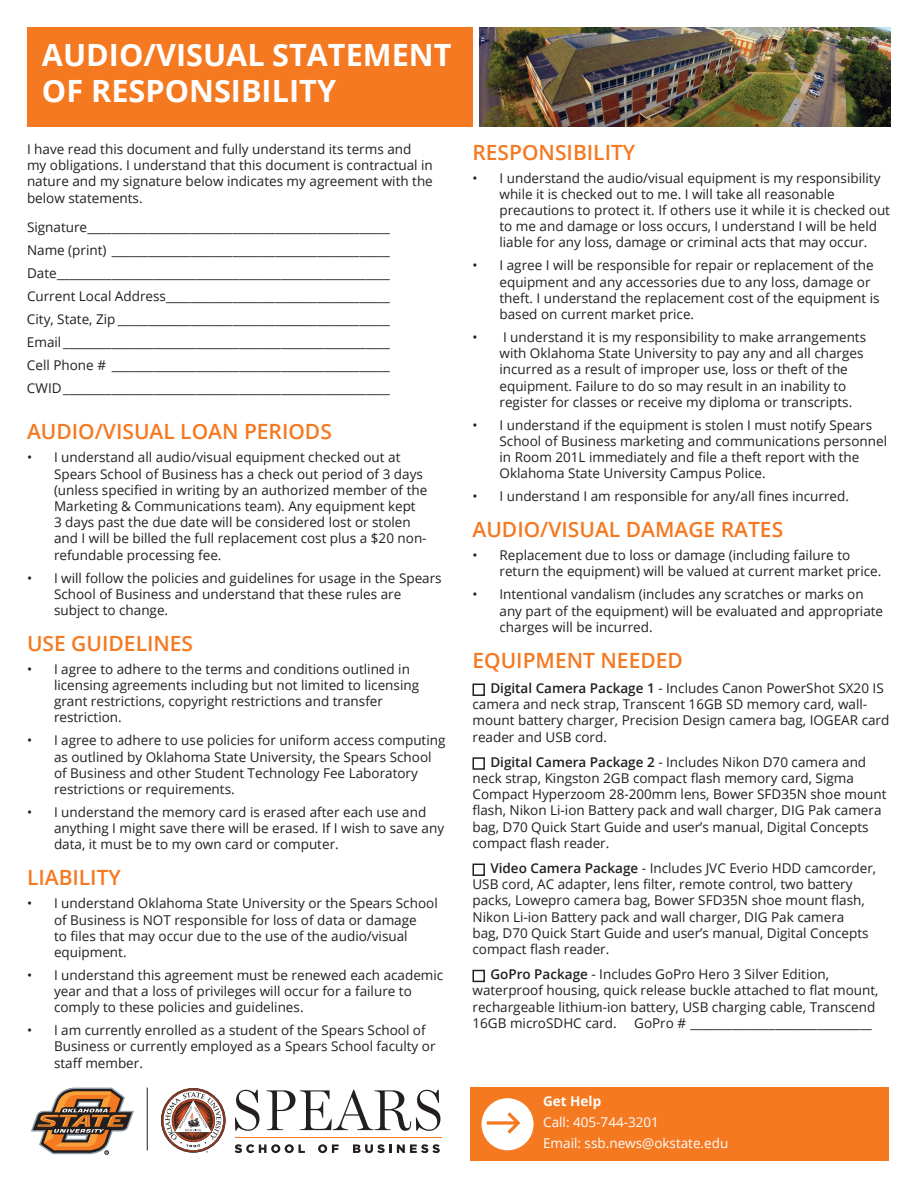
<style>
.page{position:relative;width:918px;height:1188px;background:#fff}
.page>*{position:absolute;margin:0;border:0;box-sizing:border-box;transform-origin:0 0}
.t1{font:700 30.6px/36.8px "Open Sans";color:#fff}
.t2{font:600 21px "Open Sans";color:#f47921}
.t3{font:13.5px/16.2px "Open Sans";color:#231f20}
.t4{font:13.5px/21px "Open Sans";color:#fff}
.t5{font:700 13.5px "Open Sans";color:#fff}
.s1{font-weight:600}
</style>
<div class="page">
<div style="left:27px;top:27px;width:445px;height:99px;background:#f47921"></div>
<div style="left:472px;top:684px;width:13px;height:12px;border:2px solid #231f20"></div>
<div style="left:472px;top:757px;width:13px;height:13px;border:2px solid #231f20"></div>
<div style="left:472px;top:864px;width:13px;height:12px;border:2px solid #231f20"></div>
<div style="left:472px;top:970px;width:13px;height:12px;border:2px solid #231f20"></div>
<div style="left:470px;top:1088px;width:419px;height:73px;background:#f47921"></div>
<div style="left:481px;top:1098px;width:53px;height:52px;background:#fff;border-radius:50%"></div>
<svg style="left:487px;top:1112px;width:33px;height:22px"></svg>
<svg style="left:31px;top:1088px;width:103px;height:66px"></svg>
<hr style="left:147px;top:1088px;width:1px;height:62px;background:#231f20">
<hr style="left:235px;top:1137px;width:207px;height:1px;background:#f47921">
<svg style="left:235px;top:1090px;width:24px;height:41px"></svg>
<svg style="left:266px;top:1090px;width:174px;height:41px"></svg>
<svg style="left:235px;top:1144px;width:70px;height:9px"></svg>
<svg style="left:318px;top:1144px;width:21px;height:9px"></svg>
<svg style="left:353px;top:1144px;width:87px;height:9px"></svg>
<svg style="left:161px;top:1088px;width:65px;height:65px"></svg>
<img style="left:480px;top:27px;width:411px;height:99px">
<h1 class="t1" style="left:42px;top:35px;width:411px">AUDIO/VISUAL STATEMENT<br>OF RESPONSIBILITY</h1>
<p class="t3" style="left:27px;top:141px;width:407px">I have read this document and fully understand its terms and my obligations. I understand that this document is contractual in nature and my signature below indicates my agreement with the below statements.</p>
<p class="t3" style="left:27px;top:216px;width:364px;line-height:23px;text-align:justify">Signature__________________________________________________ Name (print) ______________________________________________ Date_______________________________________________________ Current Local Address_____________________________________ City, State, Zip _____________________________________________ Email ______________________________________________________ Cell Phone # ______________________________________________ CWID______________________________________________________</p>
<h2 class="t2" style="left:27px;top:417px;width:306px">AUDIO/VISUAL LOAN PERIODS</h2>
<p class="t3" style="left:54px;top:449px;width:375px;text-indent:-27px">• I understand all audio/visual equipment checked out at Spears School of Business has a check out period of 3 days (unless specified in writing by an authorized member of the Marketing &amp; Communications team). Any equipment kept<br>3 days past the due date will be considered lost or stolen and I will be billed the full replacement cost plus a $20 non&shy;refundable processing fee.</p>
<p class="t3" style="left:54px;top:569px;width:389px;text-indent:-27px">• I will follow the policies and guidelines for usage in the Spears<br>School of Business and understand that these rules are subject to change.</p>
<h2 class="t2" style="left:27px;top:629px;width:168px">USE GUIDELINES</h2>
<p class="t3" style="left:54px;top:661px;width:367px;text-indent:-27px">• I agree to adhere to the terms and conditions outlined in licensing agreements including but not limited to licensing grant restrictions, copyright restrictions and transfer restriction.</p>
<p class="t3" style="left:54px;top:732px;width:393px;text-indent:-27px">• I agree to adhere to use policies for uniform access computing as outlined by Oklahoma State University, the Spears School of Business and other Student Technology Fee Laboratory restrictions or requirements.</p>
<p class="t3" style="left:54px;top:804px;width:392px;text-indent:-27px">• I understand the memory card is erased after each use and anything I might save there will be erased. If I wish to save any data, it must be to my own card or computer.</p>
<h2 class="t2" style="left:27px;top:863px;width:96px">LIABILITY</h2>
<p class="t3" style="left:54px;top:895px;width:385px;text-indent:-27px">• I understand Oklahoma State University or the Spears School of Business is NOT responsible for loss of data or damage<br>to files that may occur due to the use of the audio/visual equipment.</p>
<p class="t3" style="left:54px;top:967px;width:391px;text-indent:-27px">• I understand this agreement must be renewed each academic year and that a loss of privileges will occur for a failure to comply to these policies and guidelines.</p>
<p class="t3" style="left:54px;top:1022px;width:383px;text-indent:-27px">• I am currently enrolled as a student of the Spears School of<br>Business or currently employed as a Spears School faculty or staff member.</p>
<h2 class="t2" style="left:472px;top:138px;width:164px">RESPONSIBILITY</h2>
<p class="t3" style="left:500px;top:169px;width:392px;text-indent:-27px">• I understand the audio/visual equipment is my responsibility while it is checked out to me. I will take all reasonable precautions to protect it. If others use it while it is checked out to me and damage or loss occurs, I understand I will be held liable for any loss, damage or criminal acts that may occur.</p>
<p class="t3" style="left:500px;top:257px;width:382px;text-indent:-27px">• I agree I will be responsible for repair or replacement of the equipment and any accessories due to any loss, damage or theft. I understand the replacement cost of the equipment is based on current market price.</p>
<p class="t3" style="left:500px;top:329px;width:368px;text-indent:-27px">• I understand it is my responsibility to make arrangements with Oklahoma State University to pay any and all charges incurred as a result of improper use, loss or theft of the equipment. Failure to do so may result in an inability to register for classes or receive my diploma or transcripts.</p>
<p class="t3" style="left:500px;top:416px;width:389px;text-indent:-27px">• I understand if the equipment is stolen I must notify Spears School of Business marketing and communications personnel in Room 201L immediately and file a theft report with the Oklahoma State University Campus Police.</p>
<p class="t3" style="left:472px;top:488px;width:378px">• I understand I am responsible for any/all fines incurred.</p>
<h2 class="t2" style="left:472px;top:515px;width:312px">AUDIO/VISUAL DAMAGE RATES</h2>
<p class="t3" style="left:500px;top:547px;width:383px;text-indent:-27px">• Replacement due to loss or damage (including failure to return the equipment) will be valued at current market price.</p>
<p class="t3" style="left:500px;top:586px;width:385px;text-indent:-27px">• Intentional vandalism (includes any scratches or marks on any part of the equipment) will be evaluated and appropriate charges will be incurred.</p>
<h2 class="t2" style="left:472px;top:646px;width:212px">EQUIPMENT NEEDED</h2>
<p class="t3" style="left:473px;top:680px;width:418px;text-indent:18px"><span class="s1">Digital Camera Package 1</span> - Includes Canon PowerShot SX20 IS camera and neck strap, Transcent 16GB SD memory card, wall&shy;mount battery charger, Precision Design camera bag, IOGEAR card reader and USB cord.</p>
<p class="t3" style="left:473px;top:753px;width:416px;text-indent:18px"><span class="s1">Digital Camera Package 2</span> - Includes Nikon D70 camera and neck strap, Kingston 2GB compact flash memory card, Sigma Compact Hyperzoom 28-200mm lens, Bower SFD35N shoe mount flash, Nikon Li-ion Battery pack and wall charger, DIG Pak camera bag, D70 Quick Start Guide and user’s manual, Digital Concepts compact flash reader.</p>
<p class="t3" style="left:473px;top:860px;width:405px;text-indent:18px"><span class="s1">Video Camera Package</span> - Includes JVC Everio HDD camcorder, USB cord, AC adapter, lens filter, remote control, two battery packs, Lowepro camera bag, Bower SFD35N shoe mount flash, Nikon Li-ion Battery pack and wall charger, DIG Pak camera<br>bag, D70 Quick Start Guide and user’s manual, Digital Concepts compact flash reader.</p>
<p class="t3" style="left:473px;top:966px;width:407px;text-indent:18px"><span class="s1">GoPro Package</span> - Includes GoPro Hero 3 Silver Edition, waterproof housing, quick release buckle attached to flat mount, rechargeable lithium-ion battery, USB charging cable, Transcend 16GB microSDHC card.</p>
<p class="t3" style="left:634px;top:1014px;width:239px">GoPro # ______________________________</p>
<p class="t5" style="left:543px;top:1091px;width:60px">Get Help</p>
<p class="t4" style="left:543px;top:1111px;width:187px">Call: 405-744-3201<br>Email: ssb.news@okstate.edu</p>
</div>
